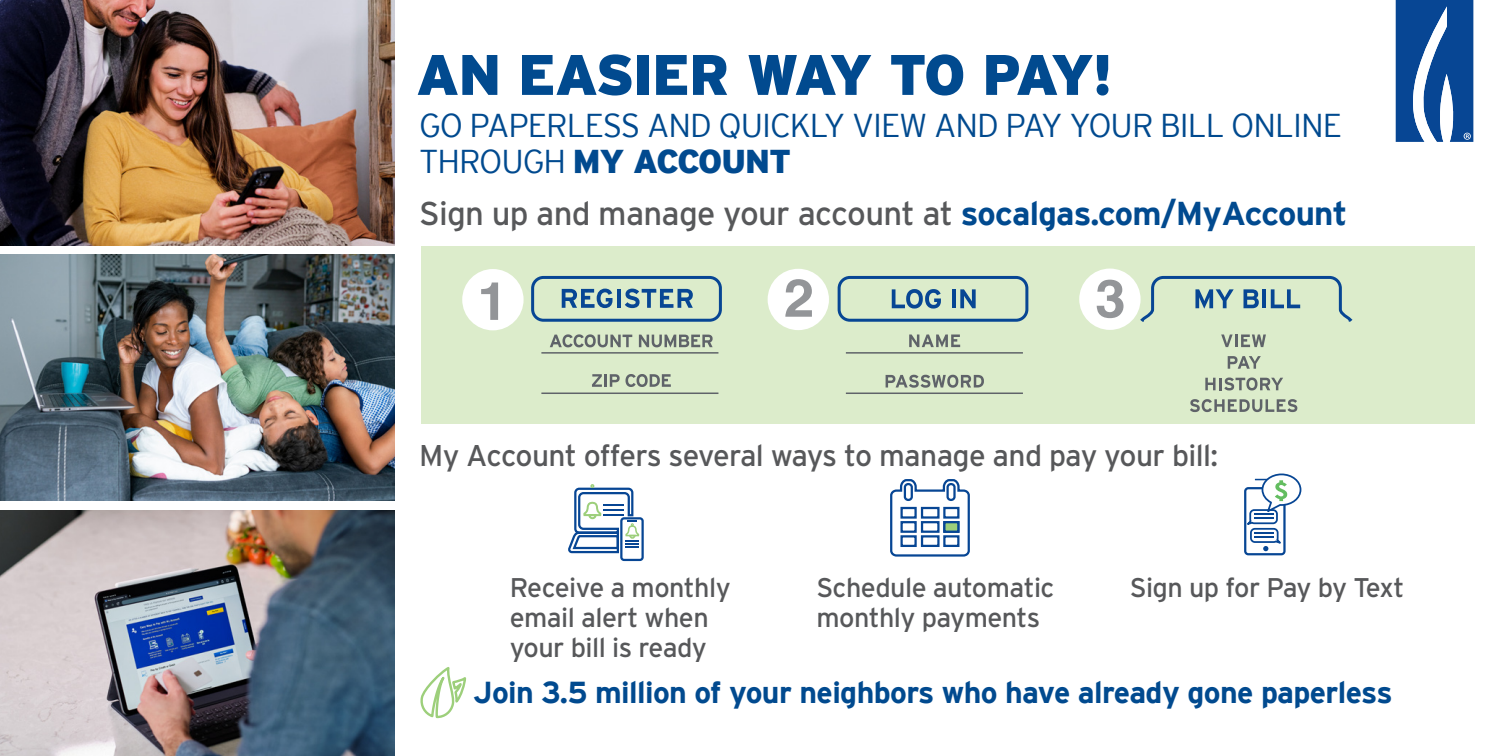
<style>
.page{position:relative;width:1512px;height:756px;background:#fff}
.page>*{position:absolute;margin:0;border:0;box-sizing:border-box;transform-origin:0 0}
.t1{font:900 57px "Interstate";letter-spacing:-.045em;color:#014a8f}
.t2{font:300 33px/36px "Interstate";letter-spacing:-.03em;color:#014a8f}
.t3{font:33px "Interstate";letter-spacing:-.02em;color:#57585a}
.t4{font:700 30.3px "Interstate";letter-spacing:-.02em;color:#014a8f}
.t5{font:30px "Interstate";letter-spacing:-.025em;color:#57585a}
.t6{font:27px/30px "Interstate";letter-spacing:-.02em;color:#57585a}
.s1{font-weight:900}
.s2{font-weight:700;color:#014a8f}
</style>
<div class="page">
<div style="left:421px;top:247px;width:1053px;height:177px;background:#dceccb"></div>
<svg style="left:1396px;top:0;width:77px;height:142px"></svg>
<svg style="left:420px;top:667px;width:47px;height:52px"></svg>
<svg style="left:568px;top:486px;width:718px;height:76px"></svg>
<svg style="left:590px;top:484px;width:4px;height:4px"></svg>
<svg style="left:571px;top:500px;width:70px;height:50px"></svg>
<svg style="left:889px;top:479px;width:82px;height:79px"></svg>
<div style="left:943px;top:521px;width:16px;height:12px;background:#9dcf7b;border:2px solid #074694"></div>
<svg style="left:1242px;top:473px;width:60px;height:78px"></svg>
<div style="left:462px;top:269px;width:62px;height:61px;background:#fff;border-radius:50%"></div>
<svg style="left:481px;top:283px;width:17px;height:37px"></svg>
<div style="left:768px;top:269px;width:61px;height:61px;background:#fff;border-radius:50%"></div>
<div style="left:1079px;top:269px;width:62px;height:61px;background:#fff;border-radius:50%"></div>
<svg style="left:1097px;top:280px;width:27px;height:38px"></svg>
<svg style="left:531px;top:274px;width:498px;height:49px"></svg>
<svg style="left:1138px;top:275px;width:215px;height:47px"></svg>
<svg style="left:909px;top:335px;width:51px;height:12px"></svg>
<svg style="left:1221px;top:335px;width:45px;height:12px"></svg>
<svg style="left:1228px;top:356px;width:33px;height:13px"></svg>
<svg style="left:1205px;top:378px;width:78px;height:13px"></svg>
<svg style="left:1190px;top:399px;width:107px;height:13px"></svg>
<hr style="left:846px;top:352px;width:177px;height:2px;background:#5f6369">
<svg style="left:886px;top:375px;width:98px;height:13px"></svg>
<hr style="left:846px;top:393px;width:177px;height:1px;background:#5f6369">
<hr style="left:541px;top:352px;width:177px;height:2px;background:#5f6369">
<hr style="left:541px;top:393px;width:177px;height:1px;background:#5f6369">
<svg style="left:550px;top:334px;width:82px;height:13px"></svg>
<svg style="left:639px;top:335px;width:74px;height:12px"></svg>
<svg style="left:592px;top:374px;width:28px;height:13px"></svg>
<svg style="left:626px;top:374px;width:45px;height:13px"></svg>
<img style="left:0;top:0;width:394px;height:246px">
<img style="left:0;top:255px;width:394px;height:245px">
<img style="left:0;top:510px;width:394px;height:246px">
<h1 class="t1" style="left:416px;top:42px;width:698px">AN EASIER WAY TO PAY!</h1>
<p class="t2" style="left:419px;top:108px;width:925px">GO PAPERLESS AND QUICKLY VIEW AND PAY YOUR BILL ONLINE<br>THROUGH <span class="s1">MY ACCOUNT</span></p>
<p class="t3" style="left:419px;top:195px;width:930px">Sign up and manage your account at <span class="s2">socalgas.com/MyAccount</span></p>
<p class="t5" style="left:419px;top:438px;width:801px">My Account offers several ways to manage and pay your bill:</p>
<p class="t6" style="left:816px;top:572px;width:240px">Schedule automatic monthly payments</p>
<p class="t6" style="left:510px;top:572px;width:222px">Receive a monthly email alert when your bill is ready</p>
<p class="t6" style="left:1130px;top:572px;width:276px">Sign up for Pay by Text</p>
<p class="t4" style="left:473px;top:675px;width:921px">Join 3.5 million of your neighbors who have already gone paperless</p>
</div>
